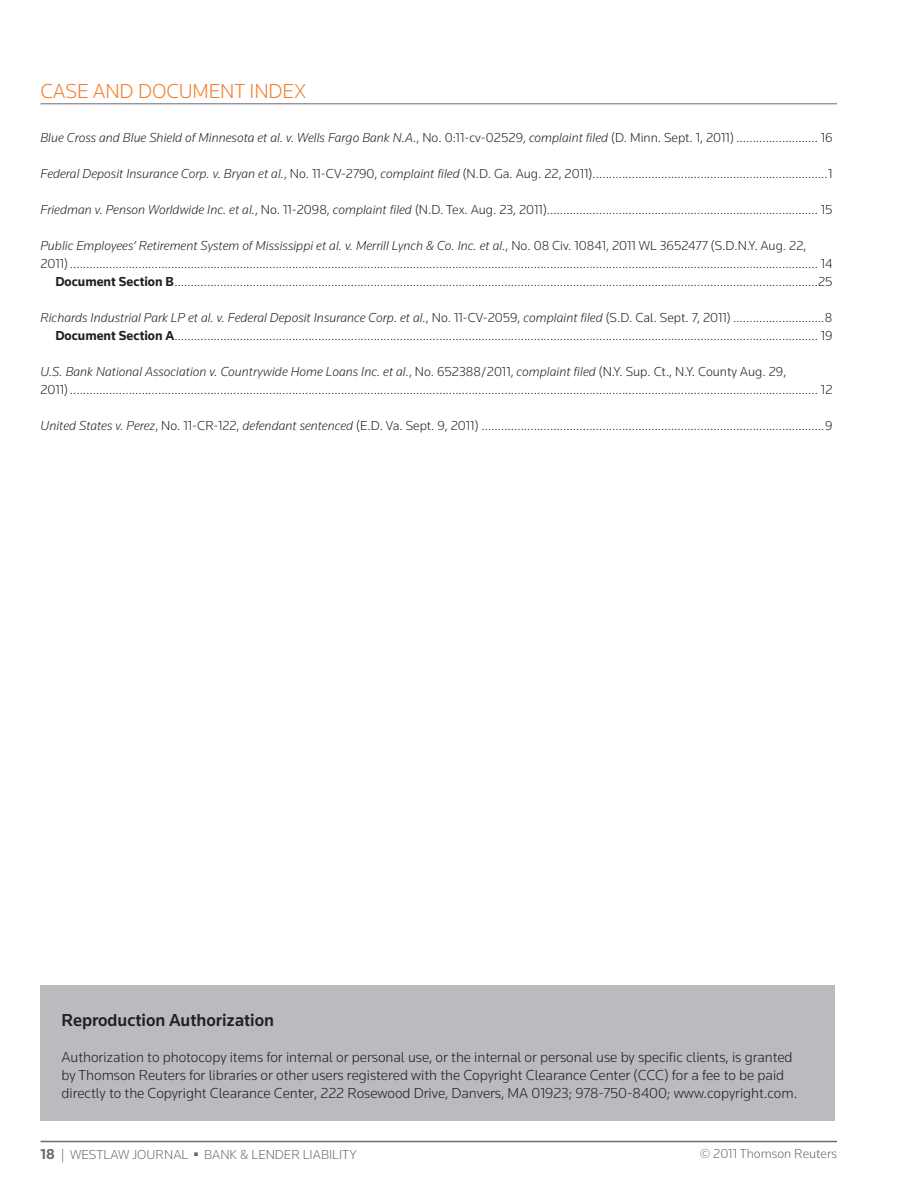
<style>
.page{position:relative;width:918px;height:1188px;background:#fff}
.page>*{position:absolute;margin:0;border:0;box-sizing:border-box;transform-origin:0 0}
.CN{font:300 21px "Knowledge";letter-spacing:-.005em;color:#f47b2a}
.boilerplate{font:500 18px "Knowledge";letter-spacing:-.005em;color:#231f20}
.boilerplate-2{font:300 15px/18px "Knowledge";letter-spacing:-.005em;color:#231f20}
.t1{font:300 13.5px/18px "Knowledge";color:#231f20;text-align:right}
.t2{font:italic 300 13.5px "Knowledge";color:#231f20}
.t3{font:300 13.5px "Knowledge";color:#696b73}
.s1{font-style:normal}
.s2{font-style:italic}
.s3{font-weight:700}
.s4{font-weight:700;font-size:15px}
</style>
<div class="page">
<hr style="left:40px;top:1141px;width:797px;height:1px;background:#696b73">
<hr style="left:40px;top:103px;width:797px;height:1px;background:#696b73">
<div style="left:40px;top:985px;width:796px;height:135px;background:#babbbe"></div>
<p class="CN" style="left:40px;top:78px;width:267px">CASE AND DOCUMENT INDEX</p>
<p class="t2" style="left:40px;top:129px;width:794px">Blue Cross and Blue Shield of Minnesota et al. v. Wells Fargo Bank N.A.<span class="s1">, No. 0:11-cv-02529,</span> complaint filed <span class="s1">(D. Minn. Sept. 1, 2011) ......................... 16</span></p>
<p class="t1" style="left:40px;top:164px;width:794px"><span class="s2">Federal Deposit Insurance Corp. v. Bryan et al.</span>, No. 11-CV-2790, <span class="s2">complaint filed</span> (N.D. Ga. Aug. 22, 2011)........................................................................1</p>
<p class="t1" style="left:40px;top:200px;width:793px"><span class="s2">Friedman v. Penson Worldwide Inc. et al.</span>, No. 11-2098, <span class="s2">complaint filed</span> (N.D. Tex. Aug. 23, 2011)................................................................................... 15</p>
<p class="t2" style="left:40px;top:237px;width:767px">Public Employees’ Retirement System of Mississippi et al. v. Merrill Lynch &amp; Co. Inc. et al.<span class="s1">, No. 08 Civ. 10841, 2011 WL 3652477 (S.D.N.Y. Aug. 22,</span></p>
<p class="t1" style="left:40px;top:254px;width:794px">2011)..................................................................................................................................................................................................................................... 14</p>
<p class="t1" style="left:55px;top:272px;width:779px"><span class="s3">Document Section B</span>.....................................................................................................................................................................................................25</p>
<p class="t1" style="left:40px;top:308px;width:794px"><span class="s2">Richards Industrial Park LP et al. v. Federal Deposit Insurance Corp. et al.</span>, No. 11-CV-2059, <span class="s2">complaint filed</span> (S.D. Cal. Sept. 7, 2011) ............................8<br><span class="s3">Document Section A</span>..................................................................................................................................................................................................... 19</p>
<p class="t1" style="left:40px;top:362px;width:793px;text-align:left"><span class="s2">U.S. Bank National Association v. Countrywide Home Loans Inc. et al.</span>, No. 652388/2011, <span class="s2">complaint filed</span> (N.Y. Sup. Ct., N.Y. County Aug. 29,<br>2011)..................................................................................................................................................................................................................................... 12</p>
<p class="t1" style="left:40px;top:416px;width:794px"><span class="s2">United States v. Perez</span>, No. 11-CR-122, <span class="s2">defendant sentenced</span> (E.D. Va. Sept. 9, 2011) .........................................................................................................9</p>
<p class="boilerplate" style="left:62px;top:1009px;width:214px">Reproduction Authorization</p>
<p class="boilerplate-2" style="left:62px;top:1048px;width:737px">Authorization to photocopy items for internal or personal use, or the internal or personal use by specific clients, is granted by Thomson Reuters for libraries or other users registered with the Copyright Clearance Center (CCC) for a fee to be paid directly to the Copyright Clearance Center, 222 Rosewood Drive, Danvers, MA 01923; 978-750-8400; www.copyright.com.</p>
<p class="t3" style="left:40px;top:1146px;width:318px"><span class="s4">18</span> | WESTLAW JOURNAL ■ BANK &amp; LENDER LIABILITY</p>
<p class="t3" style="left:700px;top:1145px;width:139px">© 2011 Thomson Reuters</p>
</div>
